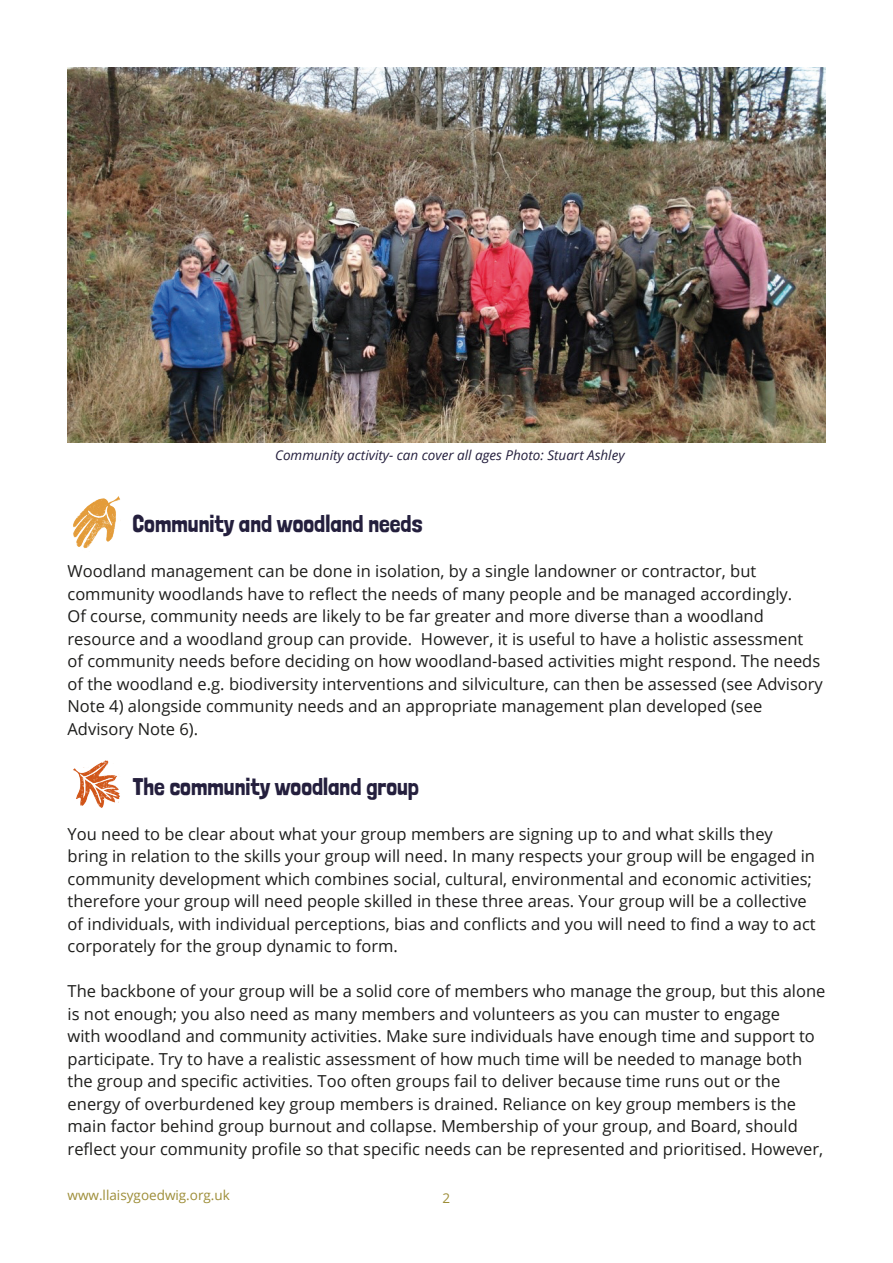
<style>
.page{position:relative;width:893px;height:1263px;background:#fff}
.page>*{position:absolute;margin:0;border:0;box-sizing:border-box;transform-origin:0 0}
.LlYG_Subheading{font:24px "Londrina Solid";color:#241f3d}
.LlYG_Paragraph{font:16.5px/22.5px "Open Sans";color:#1d1d1b}
.LlYG_Paragraph-2{font:italic 13.5px "Open Sans";color:#241f3d}
.t1{font:13.5px "Open Sans";color:#9d8d37}
</style>
<div class="page">
<img style="left:73px;top:496px;width:47px;height:53px">
<img style="left:73px;top:760px;width:47px;height:48px">
<img style="left:68px;top:68px;width:757px;height:375px">
<p class="LlYG_Paragraph-2" style="left:275px;top:446px;width:351px">Community activity- can cover all ages Photo: Stuart Ashley</p>
<p class="LlYG_Subheading" style="left:133px;top:509px;width:291px">Community and woodland needs</p>
<p class="LlYG_Paragraph" style="left:68px;top:559px;width:757px">Woodland management can be done in isolation, by a single landowner or contractor, but community woodlands have to reflect the needs of many people and be managed accordingly.<br>Of course, community needs are likely to be far greater and more diverse than a woodland resource and a woodland group can provide. However, it is useful to have a holistic assessment of community needs before deciding on how woodland-based activities might respond. The needs of the woodland e.g. biodiversity interventions and silviculture, can then be assessed (see Advisory Note 4) alongside community needs and an appropriate management plan developed (see Advisory Note 6).</p>
<p class="LlYG_Subheading" style="left:133px;top:772px;width:288px">The community woodland group</p>
<p class="LlYG_Paragraph" style="left:68px;top:822px;width:750px">You need to be clear about what your group members are signing up to and what skills they bring in relation to the skills your group will need. In many respects your group will be engaged in community development which combines social, cultural, environmental and economic activities; therefore your group will need people skilled in these three areas. Your group will be a collective of individuals, with individual perceptions, bias and conflicts and you will need to find a way to act corporately for the group dynamic to form.</p>
<p class="LlYG_Paragraph" style="left:68px;top:979px;width:759px">The backbone of your group will be a solid core of members who manage the group, but this alone is not enough; you also need as many members and volunteers as you can muster to engage<br>with woodland and community activities. Make sure individuals have enough time and support to participate. Try to have a realistic assessment of how much time will be needed to manage both the group and specific activities. Too often groups fail to deliver because time runs out or the energy of overburdened key group members is drained. Reliance on key group members is the main factor behind group burnout and collapse. Membership of your group, and Board, should reflect your community profile so that specific needs can be represented and prioritised. However,</p>
<p class="t1" style="left:68px;top:1185px;width:164px">www.llaisygoedwig.org.uk</p>
<p class="t1" style="left:443px;top:1188px;width:9px">2</p>
</div>
